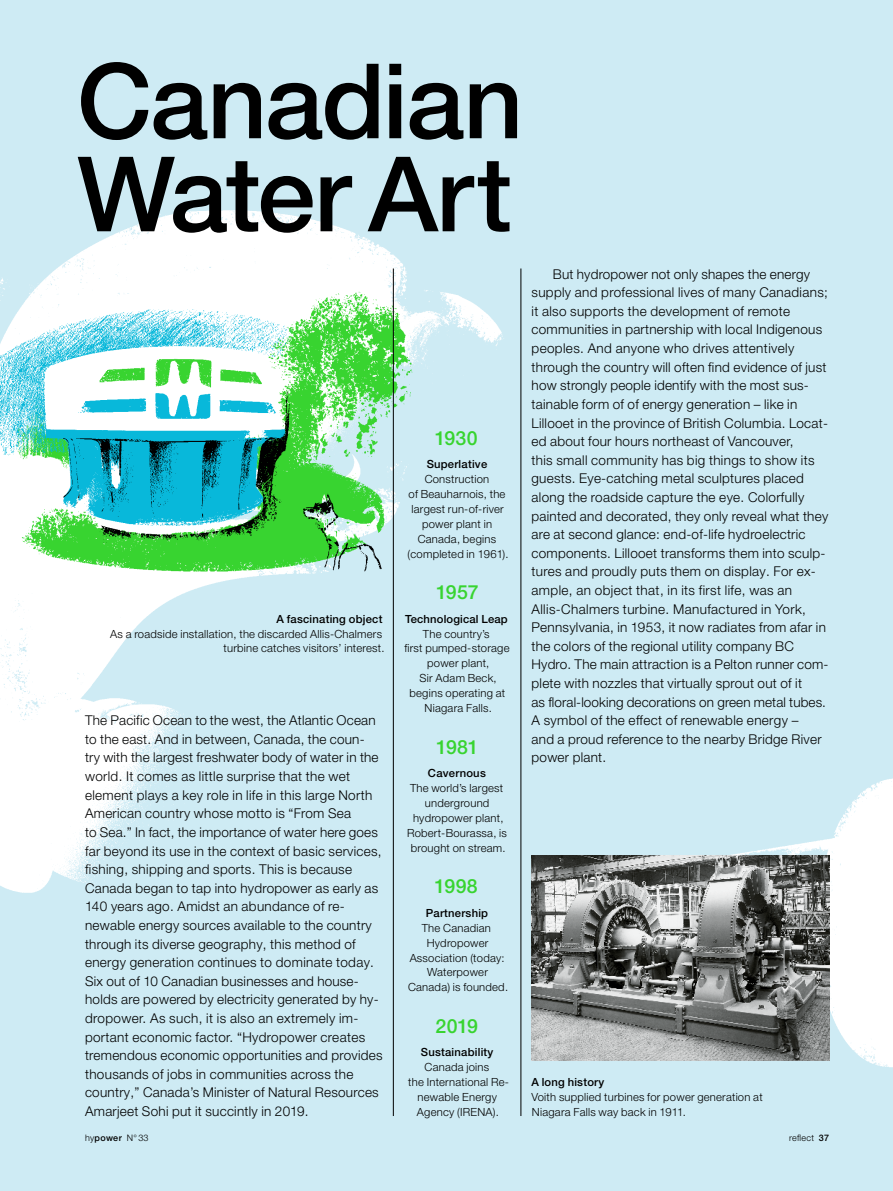
<style>
.page{position:relative;width:893px;height:1191px;background:#fff}
.page>*{position:absolute;margin:0;border:0;box-sizing:border-box;transform-origin:0 0}
.t1{font:500 104.25px/93px "Helvetica Neue LT Pro";letter-spacing:-.015em;color:#000}
.t2{font:500 19.5px "Helvetica Neue LT Pro";letter-spacing:-.005em;color:#38d430}
.t3{font:300 13.5px/18.6px "Helvetica Neue LT Pro";letter-spacing:.02em;color:#000}
.t4{font:300 11.25px/14.9px "Helvetica Neue LT Pro";letter-spacing:.02em;color:#000;text-align:center}
.t5{font:500 11.25px "Helvetica Neue LT Pro";letter-spacing:.02em;color:#000}
.t6{font:300 9px "Helvetica Neue LT Pro";letter-spacing:.035em;color:#000}
.s1{font-weight:500}
</style>
<div class="page">
<img style="left:0;top:0;width:893px;height:1191px">
<img style="left:531px;top:855px;width:298px;height:205px">
<img style="left:0;top:241px;width:446px;height:372px">
<hr style="left:393px;top:268px;width:1px;height:848px;background:#000">
<hr style="left:521px;top:268px;width:1px;height:848px;background:#000">
<h1 class="t1" style="left:77px;top:53px;width:448px">Canadian<br>Water Art</h1>
<p class="t5" style="left:277px;top:612px;width:107px">A fascinating object</p>
<p class="t4" style="left:110px;top:626px;width:276px;text-align:right">As a roadside installation, the discarded Allis-Chalmers turbine catches visitors’ interest.</p>
<p class="t3" style="left:85px;top:711px;width:299px">The Pacific Ocean to the west, the Atlantic Ocean to the east. And in between, Canada, the coun&shy;try with the largest freshwater body of water in the world. It comes as little surprise that the wet element plays a key role in life in this large North American country whose motto is “From Sea<br>to Sea.” In fact, the importance of water here goes far beyond its use in the context of basic services, fishing, shipping and sports. This is because Canada began to tap into hydropower as early as 140 years ago. Amidst an abundance of re&shy;newable energy sources available to the country through its diverse geography, this method of energy generation continues to dominate today.<br>Six out of 10 Canadian businesses and house&shy;holds are powered by electricity generated by hy&shy;dropower. As such, it is also an extremely im&shy;portant economic factor. “Hydropower creates tremendous economic opportunities and provides thousands of jobs in communities across the country,” Canada’s Minister of Natural Resources Amarjeet Sohi put it succintly in 2019.</p>
<h2 class="t2" style="left:435px;top:426px;width:44px">1930</h2>
<p class="t5" style="left:427px;top:457px;width:62px">Superlative</p>
<p class="t4" style="left:408px;top:471px;width:103px">Construction<br>of Beauharnois, the largest run-of-river power plant in<br>Canada, begins (completed in 1961).</p>
<h2 class="t2" style="left:436px;top:580px;width:44px">1957</h2>
<p class="t5" style="left:405px;top:612px;width:104px">Technological Leap</p>
<p class="t4" style="left:404px;top:626px;width:107px">The country’s<br>first pumped-storage power plant,<br>Sir Adam Beck, begins operating at<br>Niagara Falls.</p>
<h2 class="t2" style="left:436px;top:735px;width:44px">1981</h2>
<p class="t5" style="left:428px;top:766px;width:59px">Cavernous</p>
<p class="t4" style="left:407px;top:780px;width:101px">The world’s largest underground hydropower plant,<br>Robert-Bourassa, is brought on stream.</p>
<h2 class="t2" style="left:435px;top:874px;width:45px">1998</h2>
<p class="t5" style="left:426px;top:906px;width:64px">Partnership</p>
<p class="t4" style="left:408px;top:920px;width:102px">The Canadian<br>Hydropower<br>Association (today:<br>Waterpower<br>Canada) is founded.</p>
<h2 class="t2" style="left:436px;top:1014px;width:44px">2019</h2>
<p class="t5" style="left:421px;top:1045px;width:74px">Sustainability</p>
<p class="t4" style="left:408px;top:1059px;width:101px">Canada joins<br>the International Re&shy;newable Energy<br>Agency (IRENA).</p>
<p class="t3" style="left:531px;top:264px;width:299px;text-indent:21px">But hydropower not only shapes the energy supply and professional lives of many Canadians; it also supports the development of remote communities in partnership with local Indigenous peoples. And anyone who drives attentively through the country will often find evidence of just how strongly people identify with the most sus&shy;tainable form of of energy generation – like in Lillooet in the province of British Columbia. Locat&shy;ed about four hours northeast of Vancouver,<br>this small community has big things to show its guests. Eye-catching metal sculptures placed along the roadside capture the eye. Colorfully painted and decorated, they only reveal what they are at second glance: end-of-life hydroelectric components. Lillooet transforms them into sculp&shy;tures and proudly puts them on display. For ex&shy;ample, an object that, in its first life, was an Allis-Chalmers turbine. Manufactured in York, Pennsylvania, in 1953, it now radiates from afar in the colors of the regional utility company BC Hydro. The main attraction is a Pelton runner com&shy;plete with nozzles that virtually sprout out of it<br>as floral-looking decorations on green metal tubes.<br>A symbol of the effect of renewable energy –<br>and a proud reference to the nearby Bridge River power plant.</p>
<p class="t5" style="left:531px;top:1075px;width:74px">A long history</p>
<p class="t4" style="left:532px;top:1089px;width:233px;text-align:left">Voith supplied turbines for power generation at<br>Niagara Falls way back in 1911.</p>
<p class="t6" style="left:85px;top:1132px;width:65px">hy<span class="s1">power</span> N° 33</p>
<p class="t6" style="left:789px;top:1132px;width:42px">reflect <span class="s1">37</span></p>
</div>
